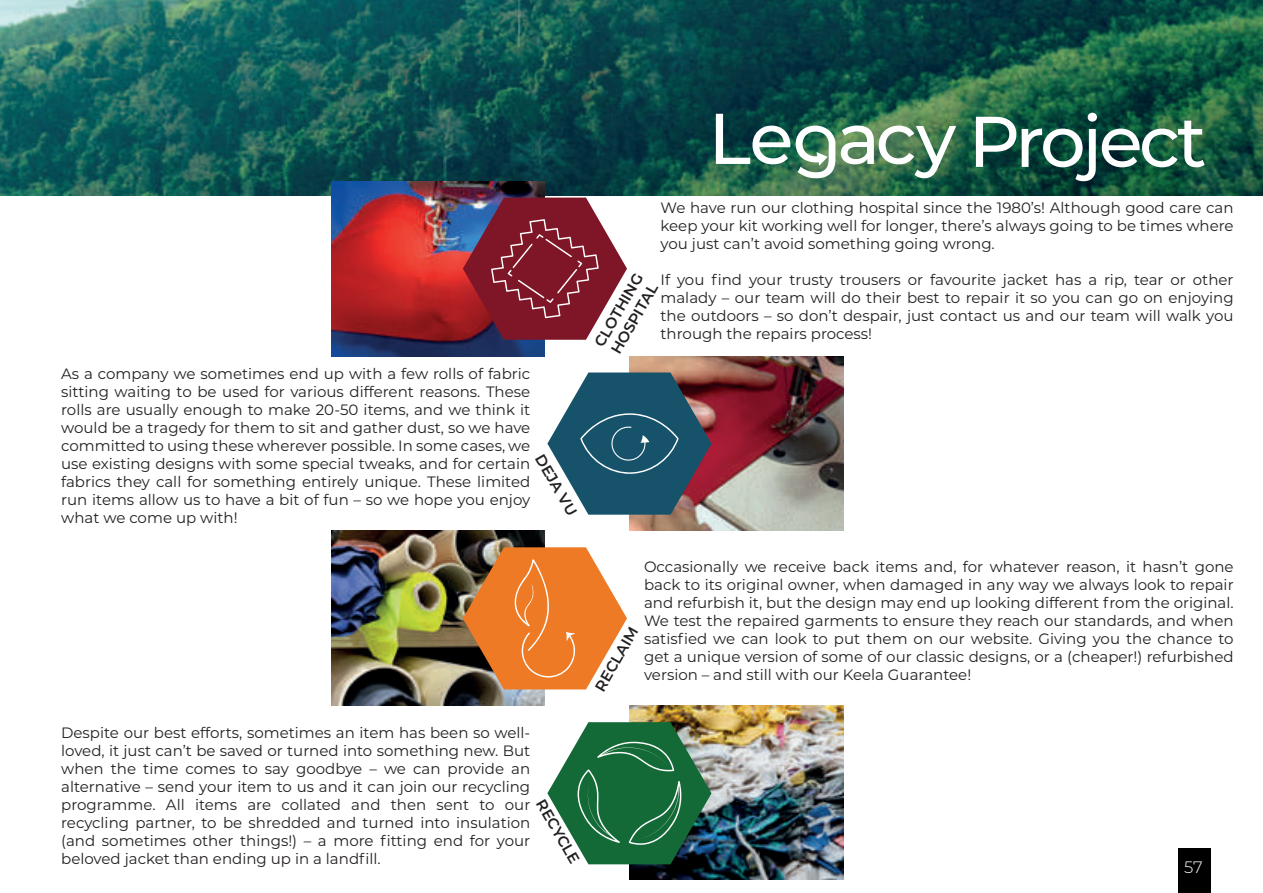
<style>
.page{position:relative;width:1263px;height:893px;background:#fff}
.page>*{position:absolute;margin:0;border:0;box-sizing:border-box;transform-origin:0 0}
.t1{font:300 16.5px "Montserrat";color:#fff}
.t2{font:15px/18px "Montserrat";color:#231f20;text-align:justify}
.t3{font:600 15px/18px "Montserrat";color:#231f20}
</style>
<div class="page">
<div style="left:1178px;top:849px;width:32px;height:44px;background:#000001"></div>
<img style="left:0;top:0;width:1263px;height:196px">
<svg style="left:716px;top:114px;width:74px;height:50px"></svg>
<svg style="left:841px;top:126px;width:115px;height:52px"></svg>
<svg style="left:796px;top:126px;width:39px;height:52px"></svg>
<svg style="left:976px;top:117px;width:40px;height:50px"></svg>
<svg style="left:1022px;top:113px;width:183px;height:68px"></svg>
<img style="left:629px;top:706px;width:214px;height:174px">
<svg style="left:547px;top:722px;width:164px;height:142px;background:#43815c"></svg>
<img style="left:331px;top:531px;width:214px;height:175px">
<svg style="left:463px;top:547px;width:164px;height:142px;background:#dc8747"></svg>
<img style="left:629px;top:356px;width:214px;height:175px">
<svg style="left:547px;top:372px;width:164px;height:143px;background:#496b7d"></svg>
<img style="left:331px;top:181px;width:214px;height:175px">
<svg style="left:463px;top:198px;width:164px;height:142px;background:#904152"></svg>
<p class="t2" style="left:61px;top:364px;width:471px">As a company we sometimes end up with a few rolls of fabric sitting waiting to be used for various different reasons. These rolls are usually enough to make 20-50 items, and we think it would be a tragedy for them to sit and gather dust, so we have committed to using these wherever possible. In some cases, we use existing designs with some special tweaks, and for certain fabrics they call for something entirely unique. These limited run items allow us to have a bit of fun – so we hope you enjoy what we come up with!</p>
<p class="t3" style="left:547px;top:450px;width:70px;rotate:60deg">DEJA VU</p>
<p class="t2" style="left:61px;top:723px;width:471px">Despite our best efforts, sometimes an item has been so well&shy;loved, it just can’t be saved or turned into something new. But when the time comes to say goodbye – we can provide an alternative – send your item to us and it can join our recycling programme. All items are collated and then sent to our recycling partner, to be shredded and turned into insulation (and sometimes other things!) – a more fitting end for your beloved jacket than ending up in a landfill.</p>
<p class="t3" style="left:548px;top:796px;width:73px;rotate:60deg">RECYCLE</p>
<p class="t2" style="left:660px;top:198px;width:575px">We have run our clothing hospital since the 1980’s! Although good care can keep your kit working well for longer, there’s always going to be times where you just can’t avoid something going wrong.</p>
<p class="t2" style="left:660px;top:270px;width:575px">If you find your trusty trousers or favourite jacket has a rip, tear or other malady – our team will do their best to repair it so you can go on enjoying the outdoors – so don’t despair, just contact us and our team will walk you through the repairs process!</p>
<p class="t3" style="left:590px;top:340px;width:83px;rotate:-60deg">CLOTHING<br>HOSPITAL</p>
<p class="t2" style="left:644px;top:557px;width:591px">Occasionally we receive back items and, for whatever reason, it hasn’t gone back to its original owner, when damaged in any way we always look to repair and refurbish it, but the design may end up looking different from the original.<br>We test the repaired garments to ensure they reach our standards, and when satisfied we can look to put them on our website. Giving you the chance to get a unique version of some of our classic designs, or a (cheaper!) refurbished version – and still with our Keela Guarantee!</p>
<p class="t3" style="left:590px;top:685px;width:73px;rotate:-60deg">RECLAIM</p>
<p class="t1" style="left:1184px;top:856px;width:20px">57</p>
</div>
